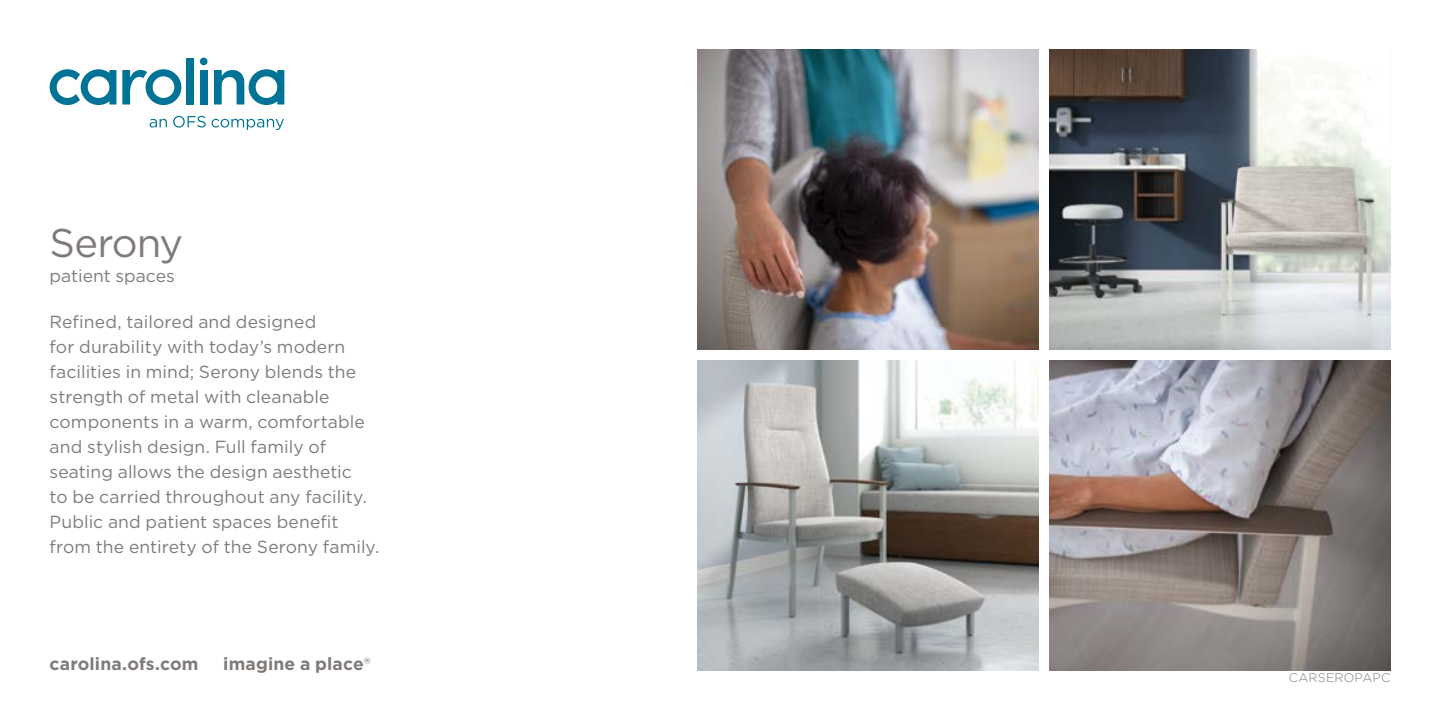
<style>
.page{position:relative;width:1440px;height:720px;background:#fff}
.page>*{position:absolute;margin:0;border:0;box-sizing:border-box;transform-origin:0 0}
.t1{font:40px "Gotham";letter-spacing:-.02em;color:#807b78}
.t2{font:17.5px/25px "Gotham";letter-spacing:.005em;color:#807b78}
.t3{font:700 17.5px "Gotham";letter-spacing:.01em;color:#807b78}
.t4{font:300 12.5px "Gotham";letter-spacing:.015em;color:#807b78}
.s1{font-weight:400}
</style>
<div class="page">
<img style="left:1050px;top:361px;width:340px;height:309px">
<img style="left:697px;top:361px;width:341px;height:309px">
<img style="left:697px;top:50px;width:341px;height:299px">
<img style="left:1050px;top:50px;width:340px;height:299px">
<svg style="left:50px;top:69px;width:66px;height:36px"></svg>
<svg style="left:122px;top:69px;width:59px;height:36px"></svg>
<div style="left:186px;top:58px;width:7px;height:47px;background:#007396"></div>
<div style="left:200px;top:58px;width:8px;height:7px;background:#007396;border-radius:50%"></div>
<div style="left:200px;top:70px;width:8px;height:34px;background:#007396"></div>
<svg style="left:214px;top:69px;width:70px;height:36px"></svg>
<svg style="left:150px;top:119px;width:17px;height:9px"></svg>
<svg style="left:173px;top:116px;width:33px;height:12px"></svg>
<svg style="left:212px;top:119px;width:72px;height:11px"></svg>
<h1 class="t1" style="left:50px;top:217px;width:135px">Serony</h1>
<p class="t2" style="left:50px;top:263px;width:127px">patient spaces</p>
<p class="t2" style="left:50px;top:309px;width:331px">Refined, tailored and designed<br>for durability with today’s modern facilities in mind; Serony blends the strength of metal with cleanable components in a warm, comfortable and stylish design. Full family of seating allows the design aesthetic<br>to be carried throughout any facility.<br>Public and patient spaces benefit from the entirety of the Serony family.</p>
<p class="t3" style="left:50px;top:653px;width:150px">carolina.ofs.com</p>
<p class="t3" style="left:223px;top:653px;width:149px">imagine a place<span class="s1">®</span></p>
<p class="t4" style="left:1289px;top:670px;width:103px">CARSEROPAPC</p>
</div>
